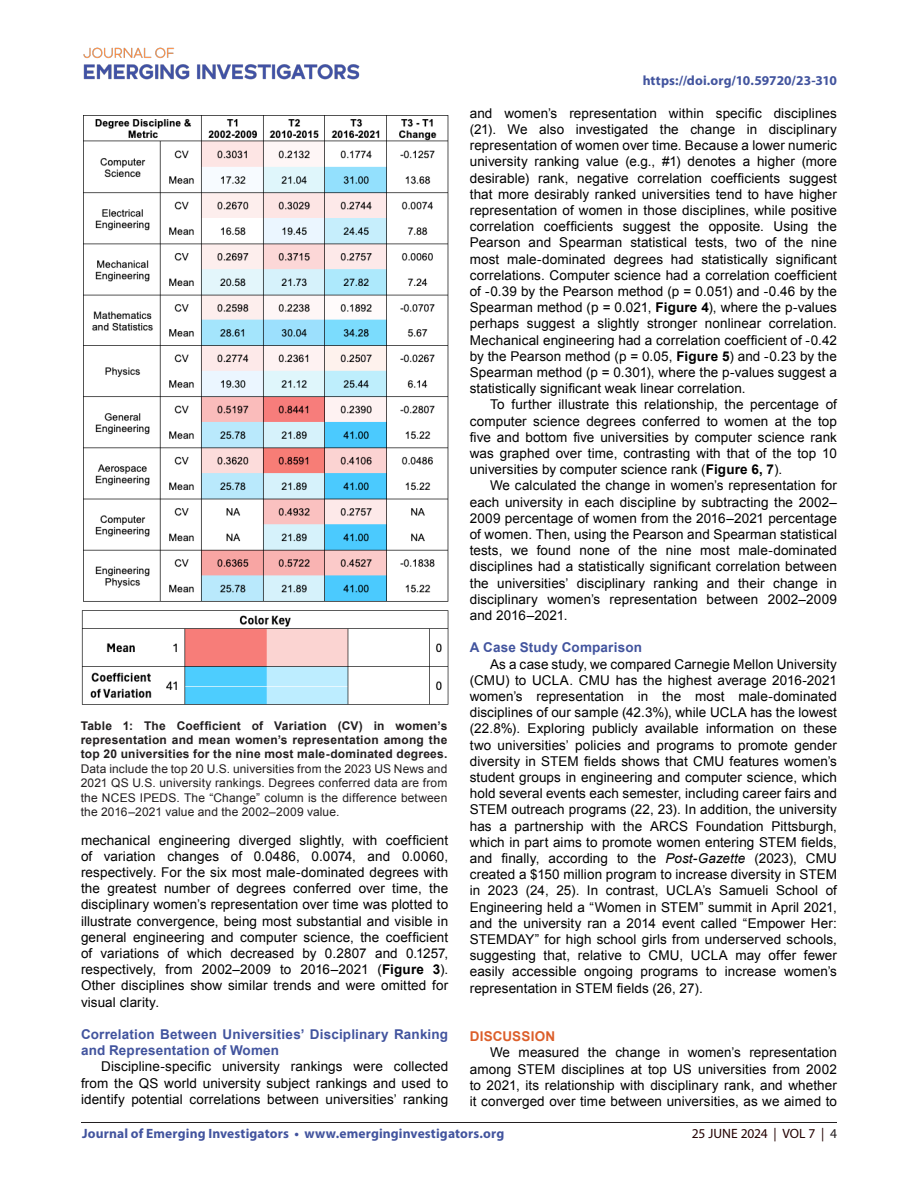
<style>
.page{position:relative;width:918px;height:1188px;background:#fff}
.page>*{position:absolute;margin:0;border:0;box-sizing:border-box;transform-origin:0 0}
.t1{font:13.5px/16.2px "Arial";letter-spacing:.005em;color:#000;text-align:justify}
.t2{font:700 13.5px/16.2px "Arial";letter-spacing:.01em;color:#42549e}
.t3{font:700 13.5px "Myriad Pro";letter-spacing:.01em;color:#42549e}
.t4{font:13.5px "Myriad Pro";color:#230000}
.t5{font:700 13.5px "Arial";letter-spacing:.015em;color:#dc5f2b}
.t6{font:12px/14.4px "Arial";letter-spacing:.01em;color:#231f20;text-align:justify}
.s1{font-weight:700}
.s2{font-style:italic}
.s3{color:#231f20}
</style>
<div class="page">
<hr style="left:81px;top:1122px;width:756px;height:1px;background:#231f20">
<img style="left:83px;top:47px;width:277px;height:33px">
<img style="left:83px;top:115px;width:365px;height:487px">
<img style="left:81px;top:610px;width:367px;height:95px">
<p class="t6" style="left:81px;top:718px;width:368px"><span class="s1">Table 1: The Coefficient of Variation (CV) in women’s representation and mean women’s representation among the top 20 universities for the nine most male-dominated degrees.<br></span>Data include the top 20 U.S. universities from the 2023 US News and 2021 QS U.S. university rankings. Degrees conferred data are from the NCES IPEDS. The “Change” column is the difference between the 2016–2021 value and the 2002–2009 value.</p>
<p class="t1" style="left:81px;top:832px;width:369px">mechanical engineering diverged slightly, with coefficient of variation changes of 0.0486, 0.0074, and 0.0060, respectively. For the six most male-dominated degrees with the greatest number of degrees conferred over time, the disciplinary women’s representation over time was plotted to illustrate convergence, being most substantial and visible in general engineering and computer science, the coefficient of variations of which decreased by 0.2807 and 0.1257, respectively, from 2002–2009 to 2016–2021 (<span class="s1">Figure 3</span>).<br>Other disciplines show similar trends and were omitted for visual clarity.</p>
<p class="t2" style="left:81px;top:1027px;width:369px">Correlation Between Universities’ Disciplinary Ranking and Representation of Women</p>
<p class="t1" style="left:81px;top:1059px;width:369px;text-indent:20px">Discipline-specific university rankings were collected from the QS world university subject rankings and used to identify potential correlations between universities’ ranking</p>
<p class="t3" style="left:643px;top:72px;width:196px">https://doi.org/10.59720/23-310</p>
<p class="t1" style="left:470px;top:105px;width:369px">and women’s representation within specific disciplines (21). We also investigated the change in disciplinary representation of women over time. Because a lower numeric university ranking value (e.g., #1) denotes a higher (more desirable) rank, negative correlation coefficients suggest that more desirably ranked universities tend to have higher representation of women in those disciplines, while positive correlation coefficients suggest the opposite. Using the Pearson and Spearman statistical tests, two of the nine most male-dominated degrees had statistically significant correlations. Computer science had a correlation coefficient of -0.39 by the Pearson method (p = 0.051) and -0.46 by the Spearman method (p = 0.021, <span class="s1">Figure 4</span>), where the p-values perhaps suggest a slightly stronger nonlinear correlation.<br>Mechanical engineering had a correlation coefficient of -0.42 by the Pearson method (p = 0.05, <span class="s1">Figure 5</span>) and -0.23 by the Spearman method (p = 0.301), where the p-values suggest a statistically significant weak linear correlation.</p>
<p class="t1" style="left:470px;top:397px;width:369px;text-indent:20px">To further illustrate this relationship, the percentage of computer science degrees conferred to women at the top five and bottom five universities by computer science rank was graphed over time, contrasting with that of the top 10 universities by computer science rank (<span class="s1">Figure 6, 7</span>).</p>
<p class="t1" style="left:470px;top:478px;width:369px;text-indent:20px">We calculated the change in women’s representation for each university in each discipline by subtracting the 2002– 2009 percentage of women from the 2016–2021 percentage of women. Then, using the Pearson and Spearman statistical tests, we found none of the nine most male-dominated disciplines had a statistically significant correlation between the universities’ disciplinary ranking and their change in disciplinary women’s representation between 2002–2009 and 2016–2021.</p>
<p class="t2" style="left:470px;top:640px;width:174px">A Case Study Comparison</p>
<p class="t1" style="left:470px;top:656px;width:369px;text-indent:20px">As a case study, we compared Carnegie Mellon University (CMU) to UCLA. CMU has the highest average 2016-2021 women’s representation in the most male-dominated disciplines of our sample (42.3%), while UCLA has the lowest (22.8%). Exploring publicly available information on these two universities’ policies and programs to promote gender diversity in STEM fields shows that CMU features women’s student groups in engineering and computer science, which hold several events each semester, including career fairs and STEM outreach programs (22, 23). In addition, the university has a partnership with the ARCS Foundation Pittsburgh, which in part aims to promote women entering STEM fields, and finally, according to the <span class="s2">Post-Gazette</span> (2023), CMU created a $150 million program to increase diversity in STEM in 2023 (24, 25). In contrast, UCLA’s Samueli School of Engineering held a “Women in STEM” summit in April 2021, and the university ran a 2014 event called “Empower Her:<br>STEMDAY” for high school girls from underserved schools, suggesting that, relative to CMU, UCLA may offer fewer easily accessible ongoing programs to increase women’s representation in STEM fields (26, 27).</p>
<p class="t5" style="left:470px;top:1028px;width:87px">DISCUSSION</p>
<p class="t1" style="left:470px;top:1045px;width:369px;text-indent:20px">We measured the change in women’s representation among STEM disciplines at top US universities from 2002 to 2021, its relationship with disciplinary rank, and whether it converged over time between universities, as we aimed to</p>
<p class="t3" style="left:82px;top:1125px;width:424px">Journal of Emerging Investigators • www.emerginginvestigators.org</p>
<p class="t4" style="left:692px;top:1125px;width:147px">25 JUNE 2024 | VOL 7 | <span class="s3">4</span></p>
</div>
